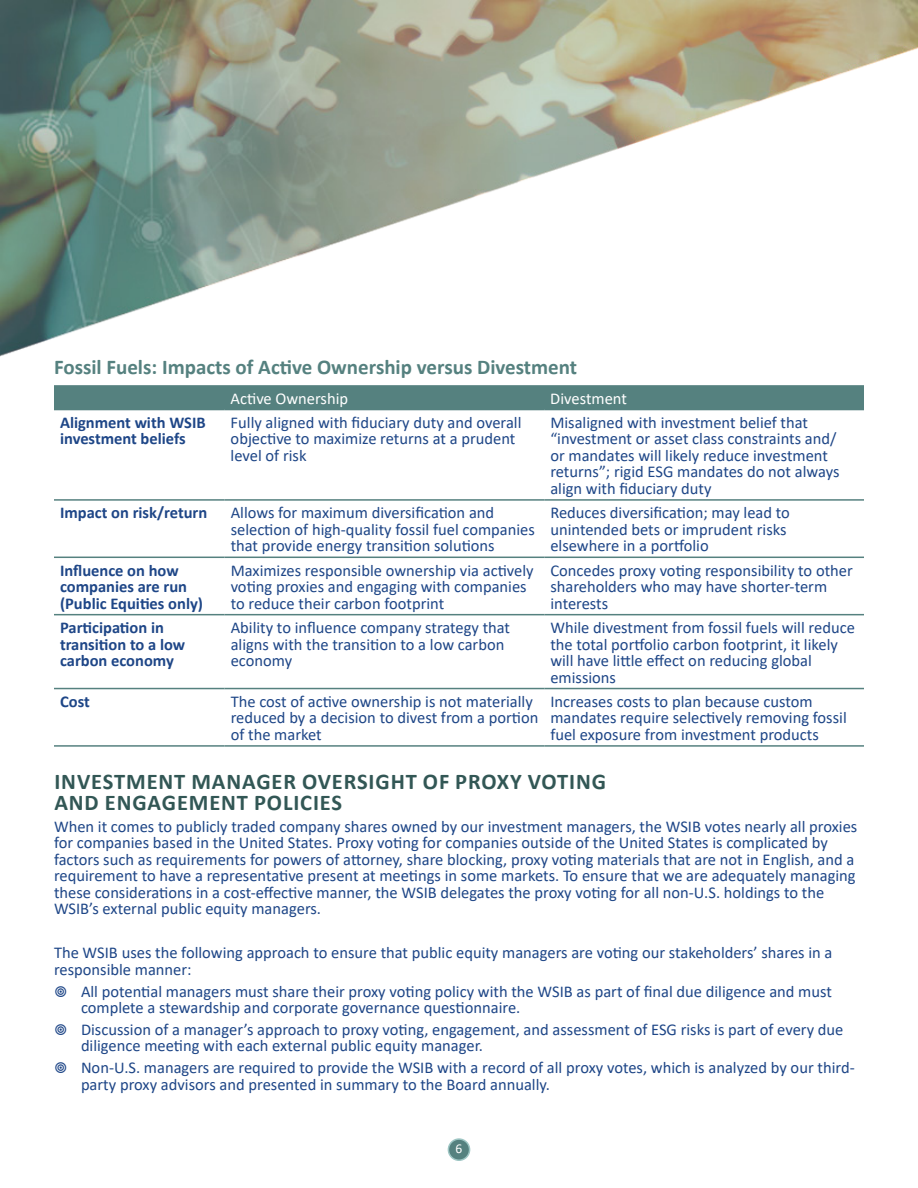
<style>
.page{position:relative;width:918px;height:1188px;background:#fff}
.page>*{position:absolute;margin:0;border:0;box-sizing:border-box;transform-origin:0 0}
.t1{font:700 22.5px/21px "Calibri";letter-spacing:.04em;color:#325755}
.t2{font:700 21px "Calibri";color:#55817f}
.t3{font:16.5px/16.5px "Calibri";color:#1e4687}
.t4{font:700 16.5px/16.5px "Calibri";color:#1e4687}
.t5{font:16.5px "Calibri";color:#fff}
.t6{font:13.5px "Calibri";color:#fff}
</style>
<div class="page">
<div style="left:448px;top:1139px;width:22px;height:21px;background:#55817f;border-radius:50%"></div>
<div style="left:448px;top:1138px;width:22px;height:23px;border:2px solid #9ec6c4;border-radius:50%"></div>
<div style="left:54px;top:385px;width:810px;height:24px;background:#55817f"></div>
<hr style="left:54px;top:409px;width:171px;height:1px;background:#55817f">
<hr style="left:225px;top:409px;width:319px;height:1px;background:#55817f">
<hr style="left:544px;top:409px;width:320px;height:1px;background:#55817f">
<hr style="left:54px;top:499px;width:171px;height:2px;background:#55817f">
<hr style="left:225px;top:499px;width:319px;height:2px;background:#55817f">
<hr style="left:544px;top:499px;width:320px;height:2px;background:#55817f">
<hr style="left:54px;top:557px;width:171px;height:1px;background:#55817f">
<hr style="left:225px;top:557px;width:319px;height:1px;background:#55817f">
<hr style="left:544px;top:557px;width:320px;height:1px;background:#55817f">
<hr style="left:54px;top:614px;width:171px;height:1px;background:#55817f">
<hr style="left:225px;top:614px;width:319px;height:1px;background:#55817f">
<hr style="left:544px;top:614px;width:320px;height:1px;background:#55817f">
<hr style="left:54px;top:688px;width:171px;height:1px;background:#55817f">
<hr style="left:225px;top:688px;width:319px;height:1px;background:#55817f">
<hr style="left:544px;top:688px;width:320px;height:1px;background:#55817f">
<hr style="left:54px;top:745px;width:171px;height:2px;background:#55817f">
<hr style="left:225px;top:745px;width:319px;height:2px;background:#55817f">
<hr style="left:544px;top:745px;width:320px;height:2px;background:#55817f">
<img style="left:0;top:0;width:918px;height:357px">
<p class="t2" style="left:54px;top:352px;width:525px">Fossil Fuels: Impacts of Active Ownership versus Divestment</p>
<p class="t5" style="left:231px;top:387px;width:119px">Active Ownership</p>
<p class="t5" style="left:550px;top:387px;width:78px">Divestment</p>
<p class="t4" style="left:60px;top:414px;width:147px">Alignment with WSIB investment beliefs</p>
<p class="t3" style="left:231px;top:414px;width:292px">Fully aligned with fiduciary duty and overall objective to maximize returns at a prudent level of risk</p>
<p class="t3" style="left:550px;top:414px;width:291px">Misaligned with investment belief that “investment or asset class constraints and/ or mandates will likely reduce investment returns”; rigid ESG mandates do not always align with fiduciary duty</p>
<p class="t4" style="left:60px;top:504px;width:149px">Impact on risk/return</p>
<p class="t3" style="left:231px;top:504px;width:306px">Allows for maximum diversification and selection of high-quality fossil fuel companies that provide energy transition solutions</p>
<p class="t3" style="left:550px;top:504px;width:241px">Reduces diversification; may lead to unintended bets or imprudent risks elsewhere in a portfolio</p>
<p class="t4" style="left:60px;top:562px;width:144px">Influence on how companies are run (Public Equities only)</p>
<p class="t3" style="left:231px;top:562px;width:304px">Maximizes responsible ownership via actively voting proxies and engaging with companies to reduce their carbon footprint</p>
<p class="t3" style="left:550px;top:562px;width:304px">Concedes proxy voting responsibility to other shareholders who may have shorter-term interests</p>
<p class="t4" style="left:60px;top:619px;width:127px">Participation in transition to a low carbon economy</p>
<p class="t3" style="left:231px;top:619px;width:281px">Ability to influence company strategy that aligns with the transition to a low carbon economy</p>
<p class="t3" style="left:550px;top:619px;width:306px">While divestment from fossil fuels will reduce the total portfolio carbon footprint, it likely will have little effect on reducing global emissions</p>
<p class="t4" style="left:60px;top:693px;width:31px">Cost</p>
<p class="t3" style="left:231px;top:693px;width:309px">The cost of active ownership is not materially reduced by a decision to divest from a portion of the market</p>
<p class="t3" style="left:550px;top:693px;width:298px">Increases costs to plan because custom mandates require selectively removing fossil fuel exposure from investment products</p>
<h1 class="t1" style="left:54px;top:771px;width:553px">INVESTMENT MANAGER OVERSIGHT OF PROXY VOTING<br>AND ENGAGEMENT POLICIES</h1>
<p class="t3" style="left:54px;top:818px;width:805px">When it comes to publicly traded company shares owned by our investment managers, the WSIB votes nearly all proxies for companies based in the United States. Proxy voting for companies outside of the United States is complicated by factors such as requirements for powers of attorney, share blocking, proxy voting materials that are not in English, and a requirement to have a representative present at meetings in some markets. To ensure that we are adequately managing these considerations in a cost-effective manner, the WSIB delegates the proxy voting for all non-U.S. holdings to the WSIB’s external public equity managers.</p>
<p class="t3" style="left:54px;top:944px;width:780px">The WSIB uses the following approach to ensure that public equity managers are voting our stakeholders’ shares in a responsible manner:</p>
<p class="t3" style="left:81px;top:982px;width:752px">All potential managers must share their proxy voting policy with the WSIB as part of final due diligence and must complete a stewardship and corporate governance questionnaire.</p>
<p class="t3" style="left:81px;top:1021px;width:764px">Discussion of a manager’s approach to proxy voting, engagement, and assessment of ESG risks is part of every due diligence meeting with each external public equity manager.</p>
<p class="t3" style="left:81px;top:1059px;width:775px">Non-U.S. managers are required to provide the WSIB with a record of all proxy votes, which is analyzed by our third&shy;party proxy advisors and presented in summary to the Board annually.</p>
<p class="t6" style="left:456px;top:1139px;width:8px">6</p>
</div>
